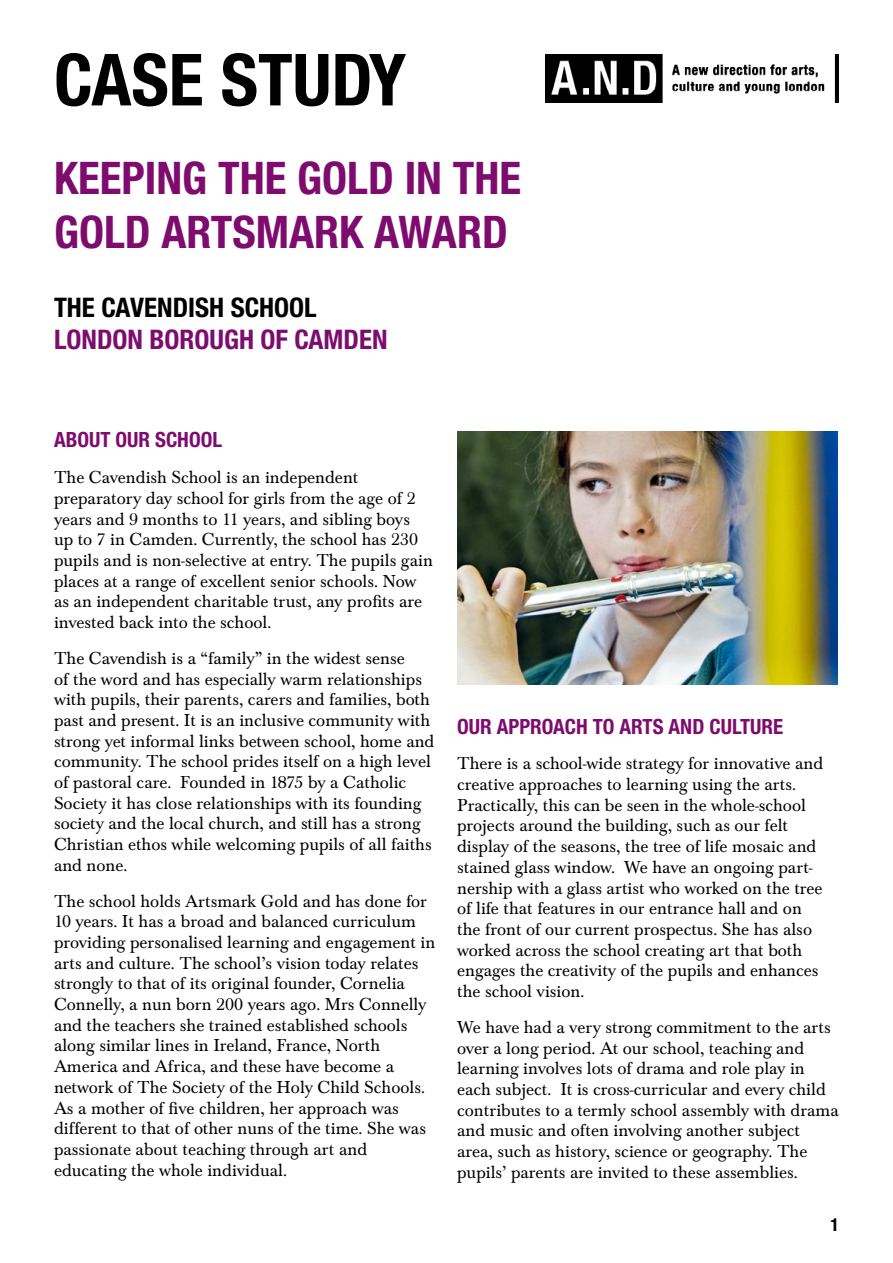
<style>
.page{position:relative;width:893px;height:1263px;background:#fff}
.page>*{position:absolute;margin:0;border:0;box-sizing:border-box;transform-origin:0 0}
.t1{font:700 condensed 72px "Helvetica Neue LT Std";color:#000}
.t2{font:700 condensed 45px/54px "Helvetica Neue LT Std";color:#7e0c6e}
.t3{font:700 condensed 27px "Helvetica Neue LT Std";color:#7e0c6e}
.t4{font:700 condensed 27px "Helvetica Neue LT Std";color:#000}
.t5{font:700 condensed 21px "Helvetica Neue LT Std";color:#7e0c6e}
.t6{font:18px/20.7px "Baskerville Std";color:#000}
.t7{font:700 condensed 18px "Helvetica Neue LT Std";color:#000}
</style>
<div class="page">
<img style="left:546px;top:54px;width:293px;height:48px">
<img style="left:457px;top:432px;width:380px;height:253px">
<h1 class="t1" style="left:54px;top:36px;width:354px">CASE STUDY</h1>
<h2 class="t2" style="left:54px;top:150px;width:469px">KEEPING THE GOLD IN THE<br>GOLD ARTSMARK AWARD</h2>
<h3 class="t4" style="left:54px;top:291px;width:264px">THE CAVENDISH SCHOOL</h3>
<h3 class="t3" style="left:54px;top:323px;width:335px">LONDON BOROUGH OF CAMDEN</h3>
<p class="t5" style="left:54px;top:427px;width:170px">ABOUT OUR SCHOOL</p>
<p class="t6" style="left:54px;top:467px;width:380px">The Cavendish School is an independent preparatory day school for girls from the age of 2 years and 9 months to 11 years, and sibling boys up to 7 in Camden. Currently, the school has 230 pupils and is non-selective at entry. The pupils gain places at a range of excellent senior schools. Now as an independent charitable trust, any profits are invested back into the school.</p>
<p class="t6" style="left:54px;top:648px;width:382px">The Cavendish is a “family” in the widest sense<br>of the word and has especially warm relationships with pupils, their parents, carers and families, both past and present. It is an inclusive community with strong yet informal links between school, home and community. The school prides itself on a high level of pastoral care. Founded in 1875 by a Catholic Society it has close relationships with its founding society and the local church, and still has a strong Christian ethos while welcoming pupils of all faiths and none.</p>
<p class="t6" style="left:54px;top:891px;width:383px">The school holds Artsmark Gold and has done for 10 years. It has a broad and balanced curriculum providing personalised learning and engagement in arts and culture. The school’s vision today relates strongly to that of its original founder, Cornelia Connelly, a nun born 200 years ago. Mrs Connelly and the teachers she trained established schools along similar lines in Ireland, France, North America and Africa, and these have become a network of The Society of the Holy Child Schools.<br>As a mother of five children, her approach was different to that of other nuns of the time. She was passionate about teaching through art and educating the whole individual.</p>
<p class="t5" style="left:457px;top:713px;width:328px">OUR APPROACH TO ARTS AND CULTURE</p>
<p class="t6" style="left:457px;top:753px;width:368px">There is a school-wide strategy for innovative and creative approaches to learning using the arts.<br>Practically, this can be seen in the whole-school projects around the building, such as our felt display of the seasons, the tree of life mosaic and stained glass window. We have an ongoing part&shy;nership with a glass artist who worked on the tree of life that features in our entrance hall and on the front of our current prospectus. She has also worked across the school creating art that both engages the creativity of the pupils and enhances the school vision.</p>
<p class="t6" style="left:457px;top:1017px;width:383px">We have had a very strong commitment to the arts over a long period. At our school, teaching and learning involves lots of drama and role play in each subject. It is cross-curricular and every child contributes to a termly school assembly with drama and music and often involving another subject area, such as history, science or geography. The pupils’ parents are invited to these assemblies.</p>
<p class="t7" style="left:830px;top:1214px;width:10px">1</p>
</div>
